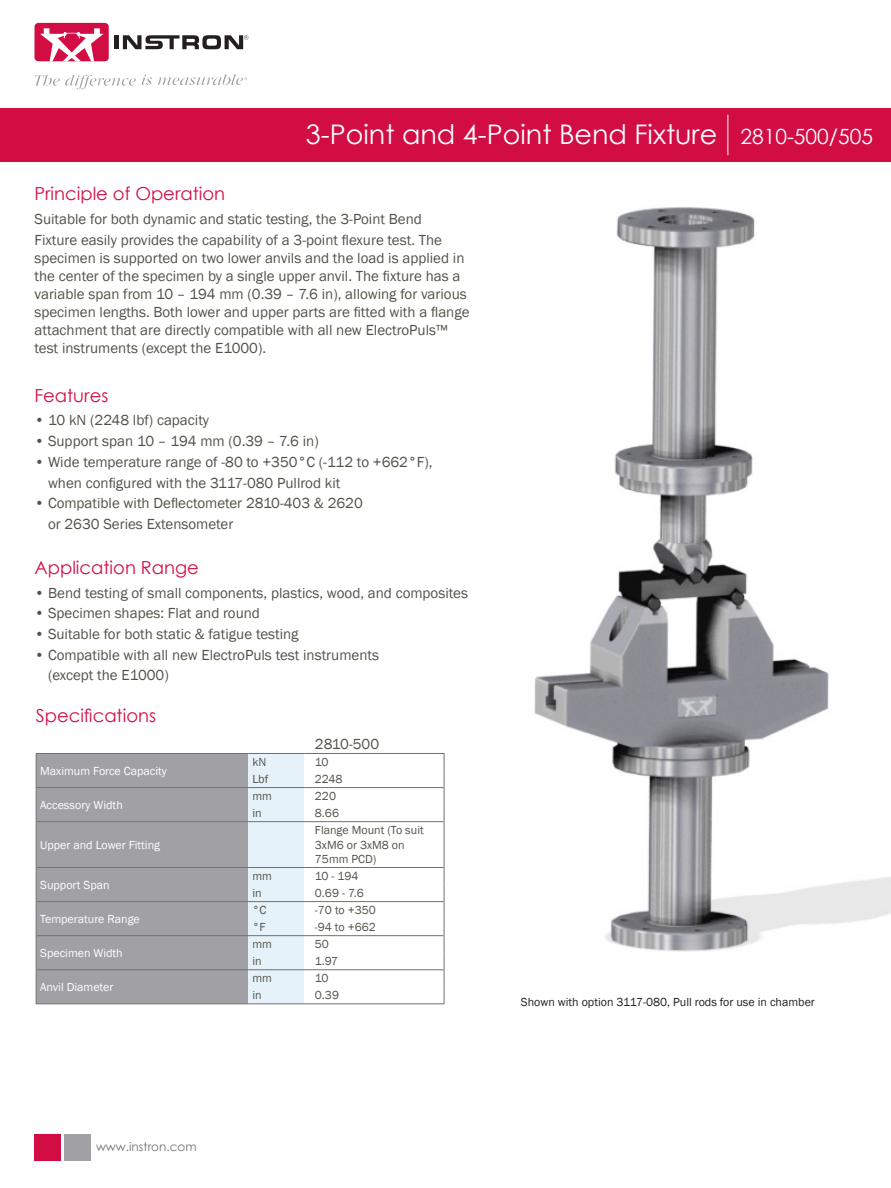
<style>
.page{position:relative;width:891px;height:1188px;background:#fff}
.page>*{position:absolute;margin:0;border:0;box-sizing:border-box;transform-origin:0 0}
.t1{font:27px "Century Gothic";color:#fff}
.t2{font:18px "Century Gothic";color:#d20d44}
.t3{font:15px/18px "Franklin Gothic";color:#535249}
.t4{font:12px/14.4px "Franklin Gothic";color:#535249}
.t5{font:12px "Franklin Gothic";color:#fff}
.t6{font:12px "Franklin Gothic";color:#231f20}
.t7{font:12px "Century Gothic";color:#717074}
.s1{font-size:21px}
</style>
<div class="page">
<img style="left:534px;top:207px;width:357px;height:745px">
<div style="left:34px;top:23px;width:75px;height:38px;background:#d20d44;border-radius:4px"></div>
<svg style="left:40px;top:28px;width:64px;height:33px"></svg>
<hr style="left:114px;top:35px;width:4px;height:14px;background:#231f20">
<svg style="left:123px;top:35px;width:125px;height:14px"></svg>
<svg style="left:35px;top:74px;width:212px;height:15px"></svg>
<div style="left:0;top:108px;width:891px;height:54px;background:#d20d44"></div>
<hr style="left:728px;top:115px;width:1px;height:40px;background:#fff">
<div style="left:64px;top:1134px;width:27px;height:27px;background:#a1a1a5"></div>
<div style="left:34px;top:1134px;width:28px;height:27px;background:#d20d44"></div>
<div style="left:37px;top:754px;width:211px;height:250px;background:#a1a1a5"></div>
<hr style="left:36px;top:753px;width:212px;height:1px;background:#717074">
<svg style="left:36px;top:754px;width:1px;height:68px"></svg>
<hr style="left:36px;top:822px;width:1px;height:46px;background:#717074">
<hr style="left:37px;top:787px;width:211px;height:1px;background:#717074">
<hr style="left:37px;top:821px;width:211px;height:1px;background:#717074">
<hr style="left:37px;top:867px;width:211px;height:1px;background:#717074">
<hr style="left:37px;top:901px;width:211px;height:1px;background:#717074">
<hr style="left:37px;top:935px;width:211px;height:1px;background:#717074">
<hr style="left:37px;top:970px;width:211px;height:1px;background:#717074">
<hr style="left:36px;top:1004px;width:212px;height:1px;background:#717074">
<hr style="left:248px;top:1004px;width:56px;height:1px;background:#717074">
<hr style="left:304px;top:1004px;width:140px;height:1px;background:#717074">
<svg style="left:36px;top:868px;width:1px;height:136px"></svg>
<svg style="left:248px;top:753px;width:197px;height:251px"></svg>
<p class="t1" style="left:306px;top:115px;width:568px">3-Point and 4-Point Bend Fixture <span class="s1">2810-500/505</span></p>
<p class="t2" style="left:34px;top:181px;width:192px">Principle of Operation</p>
<p class="t3" style="left:34px;top:209px;width:409px;line-height:21px">Suitable for both dynamic and static testing, the 3-Point Bend<br>Fixture easily provides the capability of a 3-point flexure test. The</p>
<p class="t3" style="left:34px;top:249px;width:437px">specimen is supported on two lower anvils and the load is applied in the center of the specimen by a single upper anvil. The fixture has a variable span from 10 – 194 mm (0.39 – 7.6 in), allowing for various specimen lengths. Both lower and upper parts are fitted with a flange attachment that are directly compatible with all new ElectroPuls™ test instruments (except the E1000).</p>
<p class="t2" style="left:34px;top:383px;width:75px">Features</p>
<p class="t3" style="left:34px;top:412px;width:176px">• 10 kN (2248 lbf) capacity</p>
<p class="t3" style="left:34px;top:432px;width:286px">• Support span 10 – 194 mm (0.39 – 7.6 in)</p>
<p class="t3" style="left:34px;top:453px;width:400px">• Wide temperature range of -80 to +350°C (-112 to +662°F),</p>
<p class="t3" style="left:48px;top:474px;width:294px">when configured with the 3117-080 Pullrod kit</p>
<p class="t3" style="left:34px;top:495px;width:330px">• Compatible with Deflectometer 2810-403 &amp; 2620</p>
<p class="t3" style="left:48px;top:515px;width:187px">or 2630 Series Extensometer</p>
<p class="t2" style="left:34px;top:555px;width:166px">Application Range</p>
<p class="t3" style="left:34px;top:584px;width:435px">• Bend testing of small components, plastics, wood, and composites</p>
<p class="t3" style="left:34px;top:605px;width:227px">• Specimen shapes: Flat and round</p>
<p class="t3" style="left:34px;top:625px;width:266px">• Suitable for both static &amp; fatigue testing</p>
<p class="t3" style="left:34px;top:646px;width:346px">• Compatible with all new ElectroPuls test instruments</p>
<p class="t3" style="left:48px;top:667px;width:122px">(except the E1000)</p>
<p class="t2" style="left:36px;top:703px;width:122px">Specifications</p>
<p class="t5" style="left:40px;top:763px;width:128px">Maximum Force Capacity</p>
<p class="t5" style="left:40px;top:797px;width:84px">Accessory Width</p>
<p class="t5" style="left:40px;top:837px;width:121px">Upper and Lower Fitting</p>
<p class="t5" style="left:40px;top:877px;width:71px">Support Span</p>
<p class="t5" style="left:40px;top:911px;width:101px">Temperature Range</p>
<p class="t5" style="left:40px;top:945px;width:84px">Specimen Width</p>
<p class="t5" style="left:40px;top:980px;width:75px">Anvil Diameter</p>
<p class="t7" style="left:96px;top:1138px;width:102px">www.instron.com</p>
<p class="t3" style="left:315px;top:736px;width:66px">2810-500</p>
<p class="t4" style="left:252px;top:755px;width:15px">kN</p>
<p class="t4" style="left:315px;top:755px;width:15px">10</p>
<p class="t4" style="left:252px;top:772px;width:17px">Lbf</p>
<p class="t4" style="left:315px;top:772px;width:29px">2248</p>
<p class="t4" style="left:252px;top:789px;width:21px">mm</p>
<p class="t4" style="left:315px;top:789px;width:23px">220</p>
<p class="t4" style="left:252px;top:806px;width:11px">in</p>
<p class="t4" style="left:315px;top:806px;width:26px">8.66</p>
<p class="t4" style="left:315px;top:823px;width:110px">Flange Mount (To suit<br>3xM6 or 3xM8 on<br>75mm PCD)</p>
<p class="t4" style="left:252px;top:869px;width:21px">mm</p>
<p class="t4" style="left:315px;top:869px;width:45px">10 - 194</p>
<p class="t4" style="left:252px;top:886px;width:11px">in</p>
<p class="t4" style="left:315px;top:886px;width:50px">0.69 - 7.6</p>
<p class="t4" style="left:252px;top:903px;width:15px">°C</p>
<p class="t4" style="left:315px;top:903px;width:62px">-70 to +350</p>
<p class="t4" style="left:252px;top:920px;width:15px">°F</p>
<p class="t4" style="left:315px;top:920px;width:62px">-94 to +662</p>
<p class="t4" style="left:252px;top:937px;width:21px">mm</p>
<p class="t4" style="left:315px;top:937px;width:16px">50</p>
<p class="t4" style="left:252px;top:954px;width:11px">in</p>
<p class="t4" style="left:315px;top:954px;width:25px">1.97</p>
<p class="t4" style="left:252px;top:972px;width:21px">mm</p>
<p class="t4" style="left:315px;top:972px;width:15px">10</p>
<p class="t4" style="left:252px;top:989px;width:11px">in</p>
<p class="t4" style="left:315px;top:989px;width:26px">0.39</p>
<p class="t6" style="left:521px;top:994px;width:295px">Shown with option 3117-080, Pull rods for use in chamber</p>
</div>
